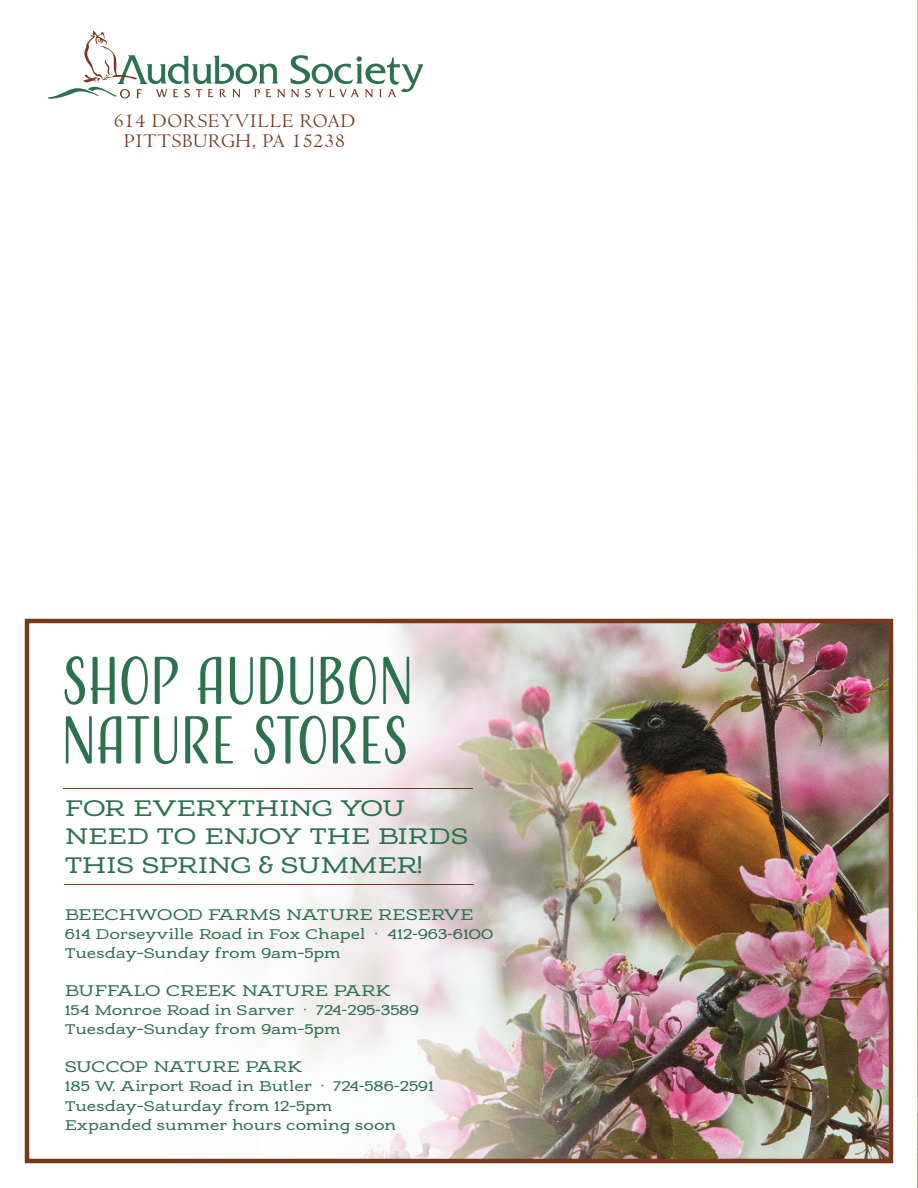
<style>
.page{position:relative;width:918px;height:1188px;background:#fff}
.page>*{position:absolute;margin:0;border:0;box-sizing:border-box;transform-origin:0 0}
.t1{font:63.15px/59.4px "Adorn S Condensed Sans";letter-spacing:-.03em;color:#2d7150}
.t2{font:23.55px/28.5px "Adorn S Slab Serif";letter-spacing:-.02em;color:#2d7150}
.t3{font:20.1px/20.1px "Centaur";letter-spacing:.05em;color:#76391b;text-align:center}
.t4{font:16.2px "Adorn S Slab Serif";letter-spacing:-.02em;color:#2d7150}
.t5{font:14.7px/19px "Adorn S Slab Serif";color:#2d7150}
</style>
<div class="page">
<img style="left:271px;top:624px;width:617px;height:534px">
<img style="left:917px;top:0;width:1px;height:1188px">
<svg style="left:47px;top:30px;width:376px;height:69px"></svg>
<hr style="left:917px;top:1033px;width:1px;height:92px;background:#76391b">
<hr style="left:63px;top:788px;width:410px;height:1px;background:#76391b">
<hr style="left:64px;top:884px;width:410px;height:1px;background:#76391b">
<div style="left:25px;top:619px;width:868px;height:544px;border:4px solid #76391b"></div>
<h3 class="t3" style="left:114px;top:111px;width:243px">614 DORSEYVILLE ROAD<br>PITTSBURGH, PA 15238</h3>
<h1 class="t1" style="left:61px;top:651px;width:355px">SHOP AUDUBON<br>NATURE STORES</h1>
<h2 class="t2" style="left:65px;top:794px;width:406px">FOR EVERYTHING YOU<br>NEED TO ENJOY THE BIRDS<br>THIS SPRING &amp; SUMMER!</h2>
<p class="t4" style="left:65px;top:904px;width:410px">BEECHWOOD FARMS NATURE RESERVE</p>
<p class="t5" style="left:65px;top:924px;width:430px">614 Dorseyville Road in Fox Chapel · 412-963-6100<br>Tuesday–Sunday from 9am–5pm</p>
<p class="t4" style="left:65px;top:981px;width:328px">BUFFALO CREEK NATURE PARK</p>
<p class="t5" style="left:65px;top:1001px;width:356px">154 Monroe Road in Sarver · 724-295-3589<br>Tuesday–Sunday from 9am–5pm</p>
<p class="t4" style="left:65px;top:1057px;width:239px">SUCCOP NATURE PARK</p>
<p class="t5" style="left:65px;top:1077px;width:371px">185 W. Airport Road in Butler · 724-586-2591<br>Tuesday–Saturday from 12–5pm<br>Expanded summer hours coming soon</p>
</div>
